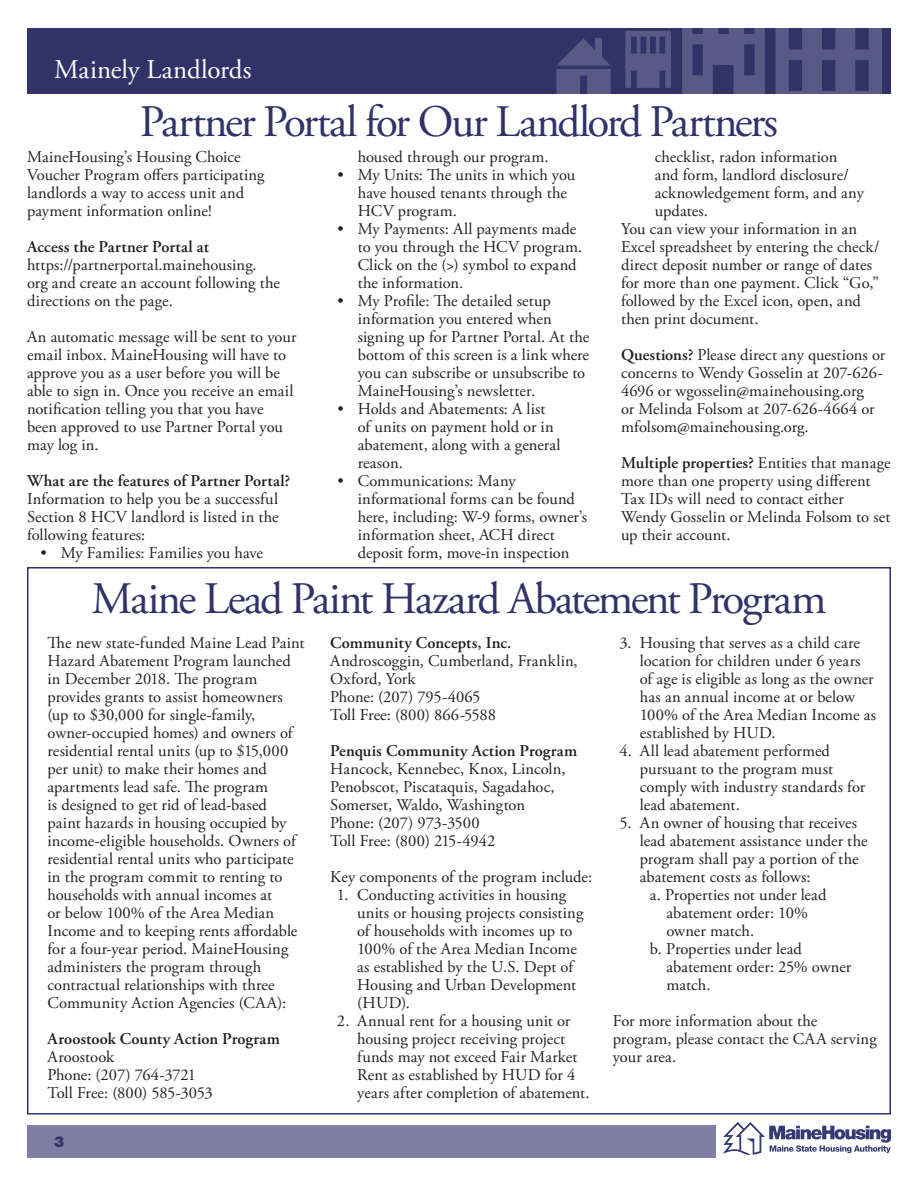
<style>
.page{position:relative;width:918px;height:1188px;background:#fff}
.page>*{position:absolute;margin:0;border:0;box-sizing:border-box;transform-origin:0 0}
.Page_subhead{font:45px "Adobe Garamond Pro";letter-spacing:-.045em;color:#303268}
.body{font:27px "Adobe Garamond Pro";color:#fff}
.Body_text{font:16.5px/18px "Adobe Garamond Pro";color:#231f20}
.Body_text-2{font:600 16.5px "Adobe Garamond Pro";letter-spacing:.005em;color:#231f20}
.body-2{font:900 15px "Helvetica Neue";color:#303268}
.s1{font-weight:600}
</style>
<div class="page">
<svg style="left:723px;top:1122px;width:168px;height:33px"></svg>
<div style="left:27px;top:1125px;width:689px;height:33px;background:#807ea4"></div>
<div style="left:27px;top:28px;width:864px;height:65px;background:#303268"></div>
<svg style="left:625px;top:31px;width:46px;height:57px"></svg>
<svg style="left:682px;top:28px;width:83px;height:66px"></svg>
<svg style="left:556px;top:38px;width:55px;height:56px"></svg>
<div style="left:595px;top:38px;width:7px;height:22px;background:#585a85"></div>
<svg style="left:776px;top:28px;width:106px;height:66px"></svg>
<p class="body" style="left:54px;top:53px;width:199px">Mainely Landlords</p>
<p class="Page_subhead" style="left:140px;top:95px;width:640px">Partner Portal for Our Landlord Partners</p>
<p class="Body_text" style="left:27px;top:148px;width:239px">MaineHousing’s Housing Choice Voucher Program offers participating landlords a way to access unit and payment information online!</p>
<p class="Body_text-2" style="left:27px;top:237px;width:184px">Access the Partner Portal at</p>
<p class="Body_text" style="left:27px;top:256px;width:255px">https://partnerportal.mainehousing. org and create an account following the directions on the page.</p>
<p class="Body_text" style="left:27px;top:328px;width:271px">An automatic message will be sent to your email inbox. MaineHousing will have to approve you as a user before you will be able to sign in. Once you receive an email notification telling you that you have been approved to use Partner Portal you may log in.</p>
<p class="Body_text-2" style="left:27px;top:471px;width:265px">What are the features of Partner Portal?</p>
<p class="Body_text" style="left:27px;top:490px;width:253px;text-align:justify">Information to help you be a successful Section 8 HCV landlord is listed in the following features:</p>
<p class="Body_text" style="left:40px;top:544px;width:224px">• My Families: Families you have</p>
<p class="Body_text" style="left:358px;top:148px;width:192px">housed through our program.</p>
<p class="Body_text" style="left:358px;top:166px;width:219px;text-indent:-20px">• My Units: The units in which you have housed tenants through the<br>HCV program.</p>
<p class="Body_text" style="left:358px;top:220px;width:226px;text-indent:-20px">• My Payments: All payments made to you through the HCV program.<br>Click on the (&gt;) symbol to expand the information.</p>
<p class="Body_text" style="left:358px;top:292px;width:233px;text-indent:-20px">• My Profile: The detailed setup information you entered when signing up for Partner Portal. At the bottom of this screen is a link where you can subscribe or unsubscribe to MaineHousing’s newsletter.</p>
<p class="Body_text" style="left:358px;top:400px;width:204px;text-indent:-20px">• Holds and Abatements: A list of units on payment hold or in abatement, along with a general reason.</p>
<p class="Body_text" style="left:358px;top:472px;width:231px;text-indent:-20px">• Communications: Many informational forms can be found here, including: W-9 forms, owner’s information sheet, ACH direct deposit form, move-in inspection</p>
<p class="Body_text" style="left:655px;top:148px;width:211px">checklist, radon information and form, landlord disclosure/ acknowledgement form, and any updates.</p>
<p class="Body_text" style="left:621px;top:220px;width:260px">You can view your information in an Excel spreadsheet by entering the check/ direct deposit number or range of dates for more than one payment. Click “Go,” followed by the Excel icon, open, and then print document.</p>
<p class="Body_text" style="left:621px;top:346px;width:266px"><span class="s1">Questions?</span> Please direct any questions or concerns to Wendy Gosselin at 207-626- 4696 or wgosselin@mainehousing.org<br>or Melinda Folsom at 207-626-4664 or mfolsom@mainehousing.org.</p>
<p class="Body_text" style="left:621px;top:454px;width:271px"><span class="s1">Multiple properties?</span> Entities that manage more than one property using different Tax IDs will need to contact either Wendy Gosselin or Melinda Folsom to set up their account.</p>
<p class="Page_subhead" style="left:92px;top:572px;width:736px">Maine Lead Paint Hazard Abatement Program</p>
<p class="Body_text" style="left:48px;top:634px;width:259px">The new state-funded Maine Lead Paint Hazard Abatement Program launched in December 2018. The program provides grants to assist homeowners (up to $30,000 for single-family, owner-occupied homes) and owners of residential rental units (up to $15,000 per unit) to make their homes and apartments lead safe. The program<br>is designed to get rid of lead-based<br>paint hazards in housing occupied by income-eligible households. Owners of residential rental units who participate in the program commit to renting to households with annual incomes at<br>or below 100% of the Area Median Income and to keeping rents affordable for a four-year period. MaineHousing administers the program through contractual relationships with three Community Action Agencies (CAA):</p>
<p class="Body_text-2" style="left:48px;top:1029px;width:234px">Aroostook County Action Program</p>
<p class="Body_text" style="left:48px;top:1048px;width:68px">Aroostook</p>
<p class="Body_text" style="left:48px;top:1066px;width:150px">Phone: (207) 764-3721</p>
<p class="Body_text" style="left:48px;top:1084px;width:167px">Toll Free: (800) 585-3053</p>
<p class="body-2" style="left:54px;top:1133px;width:12px">3</p>
<p class="Body_text-2" style="left:330px;top:633px;width:183px">Community Concepts, Inc.</p>
<p class="Body_text" style="left:330px;top:652px;width:249px">Androscoggin, Cumberland, Franklin,<br>Oxford, York</p>
<p class="Body_text" style="left:330px;top:688px;width:152px">Phone: (207) 795-4065</p>
<p class="Body_text" style="left:330px;top:706px;width:167px">Toll Free: (800) 866-5588</p>
<p class="Body_text-2" style="left:330px;top:741px;width:249px">Penquis Community Action Program</p>
<p class="Body_text" style="left:330px;top:760px;width:237px">Hancock, Kennebec, Knox, Lincoln,<br>Penobscot, Piscataquis, Sagadahoc,<br>Somerset, Waldo, Washington</p>
<p class="Body_text" style="left:330px;top:814px;width:151px">Phone: (207) 973-3500</p>
<p class="Body_text" style="left:330px;top:832px;width:167px">Toll Free: (800) 215-4942</p>
<p class="Body_text" style="left:330px;top:868px;width:263px">Key components of the program include:</p>
<p class="Body_text" style="left:357px;top:886px;width:228px;text-indent:-20px">1. Conducting activities in housing units or housing projects consisting of households with incomes up to<br>100% of the Area Median Income as established by the U.S. Dept of<br>Housing and Urban Development (HUD).</p>
<p class="Body_text" style="left:357px;top:1012px;width:234px;text-indent:-20px">2. Annual rent for a housing unit or housing project receiving project funds may not exceed Fair Market Rent as established by HUD for 4 years after completion of abatement.</p>
<p class="Body_text" style="left:640px;top:634px;width:238px;text-indent:-20px">3. Housing that serves as a child care location for children under 6 years of age is eligible as long as the owner has an annual income at or below<br>100% of the Area Median Income as established by HUD.</p>
<p class="Body_text" style="left:640px;top:742px;width:227px;text-indent:-20px">4. All lead abatement performed pursuant to the program must comply with industry standards for lead abatement.</p>
<p class="Body_text" style="left:640px;top:814px;width:229px;text-indent:-20px">5. An owner of housing that receives lead abatement assistance under the program shall pay a portion of the abatement costs as follows:</p>
<p class="Body_text" style="left:650px;top:886px;width:178px">a. Properties not under lead</p>
<p class="Body_text" style="left:666px;top:904px;width:143px">abatement order: 10% owner match.</p>
<p class="Body_text" style="left:650px;top:940px;width:154px">b. Properties under lead</p>
<p class="Body_text" style="left:666px;top:958px;width:186px">abatement order: 25% owner</p>
<p class="Body_text" style="left:666px;top:976px;width:46px">match.</p>
<p class="Body_text" style="left:613px;top:1012px;width:265px">For more information about the program, please contact the CAA serving your area.</p>
</div>
